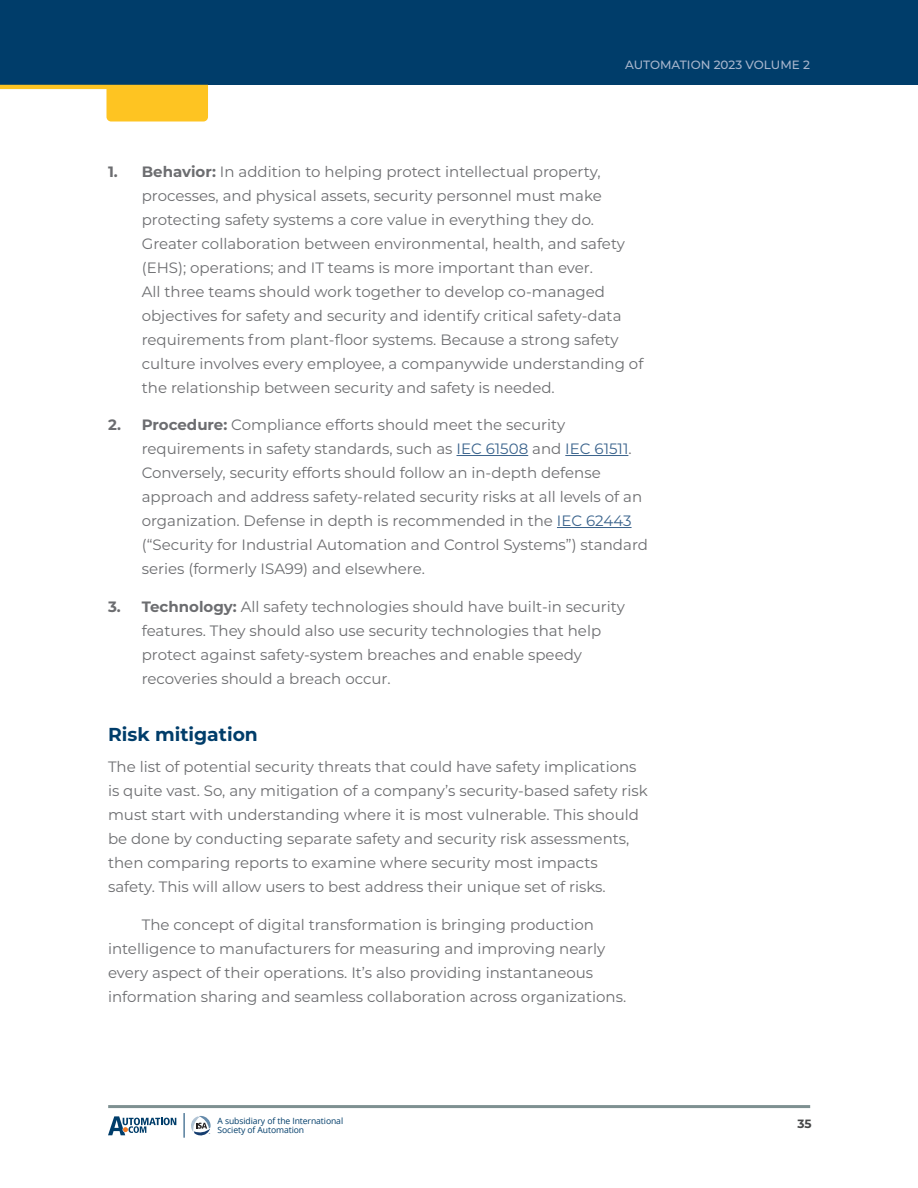
<style>
.page{position:relative;width:918px;height:1188px;background:#fff}
.page>*{position:absolute;margin:0;border:0;box-sizing:border-box;transform-origin:0 0}
.Subhead{font:700 18.75px "Montserrat";color:#003d6a}
.no_indent_text{font:15px/24px "Montserrat";color:#6c6d70}
.text{font:15px/24px "Montserrat";color:#6c6d70}
.t1{font:500 12px "Montserrat";color:#a8b6cd}
.t2{font:700 12px "Montserrat";color:#454647}
.t3{font:8.55px/9.4px "Open Sans";letter-spacing:-.01em;color:#003d6a}
.s1{font-weight:700}
.s2{color:#3a638c}
</style>
<div class="page">
<div style="left:0;top:0;width:918px;height:85px;background:#003d6a"></div>
<hr style="left:108px;top:1105px;width:702px;height:3px;background:#7e9091">
<svg style="left:0;top:85px;width:208px;height:37px"></svg>
<svg style="left:108px;top:1116px;width:68px;height:19px"></svg>
<svg style="left:184px;top:1113px;width:27px;height:25px"></svg>
<hr style="left:457px;top:455px;width:71px;height:1px;background:#3a638c">
<hr style="left:565px;top:455px;width:63px;height:1px;background:#3a638c">
<hr style="left:557px;top:527px;width:75px;height:1px;background:#3a638c">
<p class="t1" style="left:625px;top:57px;width:186px">AUTOMATION 2023 VOLUME 2</p>
<p class="no_indent_text" style="left:142px;top:159px;width:503px;text-indent:-34px"><span class="s1">1. Behavior:</span> In addition to helping protect intellectual property, processes, and physical assets, security personnel must make protecting safety systems a core value in everything they do.<br>Greater collaboration between environmental, health, and safety (EHS); operations; and IT teams is more important than ever.<br>All three teams should work together to develop co-managed objectives for safety and security and identify critical safety-data requirements from plant-floor systems. Because a strong safety culture involves every employee, a companywide understanding of the relationship between security and safety is needed.</p>
<p class="no_indent_text" style="left:142px;top:412px;width:508px;text-indent:-34px"><span class="s1">2. Procedure:</span> Compliance efforts should meet the security requirements in safety standards, such as <span class="s2">IEC 61508</span> and <span class="s2">IEC 61511</span>.<br>Conversely, security efforts should follow an in-depth defense approach and address safety-related security risks at all levels of an organization. Defense in depth is recommended in the <span class="s2">IEC 62443 </span>(“Security for Industrial Automation and Control Systems”) standard series (formerly ISA99) and elsewhere.</p>
<p class="no_indent_text" style="left:142px;top:594px;width:485px;text-indent:-34px"><span class="s1">3. Technology:</span> All safety technologies should have built-in security features. They should also use security technologies that help protect against safety-system breaches and enable speedy recoveries should a breach occur.</p>
<p class="Subhead" style="left:108px;top:721px;width:151px">Risk mitigation</p>
<p class="no_indent_text" style="left:108px;top:754px;width:541px">The list of potential security threats that could have safety implications is quite vast. So, any mitigation of a company’s security-based safety risk must start with understanding where it is most vulnerable. This should be done by conducting separate safety and security risk assessments, then comparing reports to examine where security most impacts safety. This will allow users to best address their unique set of risks.</p>
<p class="text" style="left:108px;top:912px;width:520px;text-indent:34px">The concept of digital transformation is bringing production intelligence to manufacturers for measuring and improving nearly every aspect of their operations. It’s also providing instantaneous information sharing and seamless collaboration across organizations.</p>
<p class="t3" style="left:218px;top:1116px;width:127px">A subsidiary of the International<br>Society of Automation</p>
<p class="t2" style="left:797px;top:1116px;width:16px">35</p>
</div>
